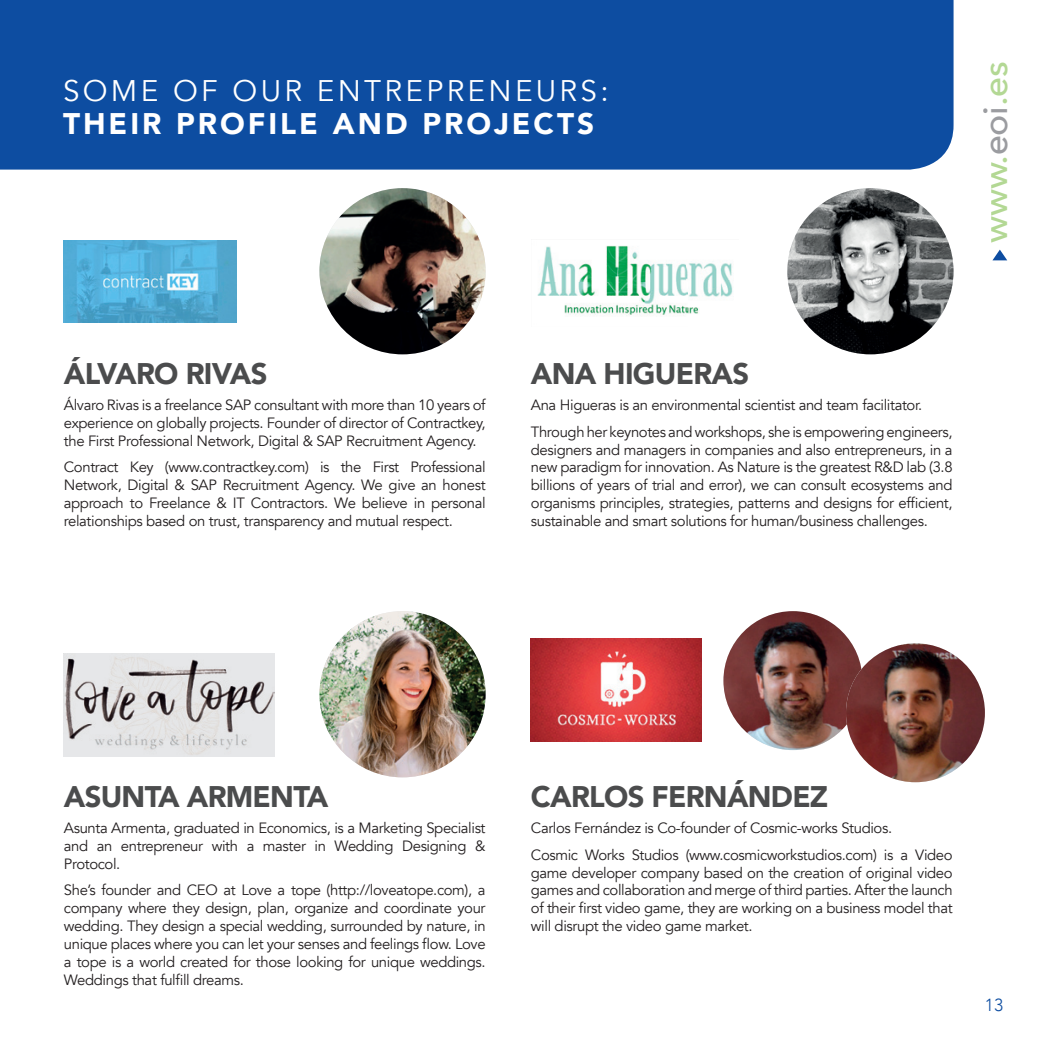
<style>
.page{position:relative;width:1042px;height:1042px;background:#fff}
.page>*{position:absolute;margin:0;border:0;box-sizing:border-box;transform-origin:0 0}
.t1{font:500 33.77px "Avenir";letter-spacing:-.01em;color:#b3d894;scale:1.06 1}
.t2{font:900 29.75px "Avenir";letter-spacing:-.025em;color:#4b4c4d}
.t3{font:29.75px "Avenir";letter-spacing:.11em;color:#fff}
.t4{font:900 29.75px "Avenir";letter-spacing:.1em;color:#fff}
.t5{font:300 17.5px "Avenir";color:#0d4da1}
.t6{font:14.88px/17.8px "Avenir";letter-spacing:-.025em;color:#231f20;text-align:justify}
.s1{color:#9b9ca0}
</style>
<div class="page">
<div style="left:0;top:0;width:953px;height:170px;background:#0d4da1"></div>
<svg style="left:992px;top:250px;width:15px;height:10px"></svg>
<img style="left:787px;top:188px;width:166px;height:166px;border-radius:83px">
<img style="left:319px;top:188px;width:167px;height:166px;border-radius:83px">
<img style="left:319px;top:611px;width:167px;height:166px;border-radius:83px">
<img style="left:723px;top:611px;width:139px;height:139px;border-radius:69px">
<img style="left:846px;top:643px;width:139px;height:139px;border-radius:69px">
<img style="left:63px;top:654px;width:211px;height:102px">
<img style="left:531px;top:639px;width:170px;height:102px">
<img style="left:64px;top:241px;width:173px;height:81px">
<img style="left:537px;top:245px;width:196px;height:71px">
<h2 class="t3" style="left:63px;top:73px;width:547px">SOME OF OUR ENTREPRENEURS:</h2>
<h2 class="t4" style="left:63px;top:98px;width:533px">THEIR PROFILE AND PROJECTS</h2>
<h1 class="t1" style="left:966px;top:243px;width:173px;rotate:-90deg">www.<span class="s1">eoi</span>.es</h1>
<h2 class="t2" style="left:64px;top:348px;width:205px">ÁLVARO RIVAS</h2>
<p class="t6" style="left:64px;top:397px;width:423px">Álvaro Rivas is a freelance SAP consultant with more than 10 years of experience on globally projects. Founder of director of Contractkey, the First Professional Network, Digital &amp; SAP Recruitment Agency.</p>
<p class="t6" style="left:64px;top:459px;width:423px">Contract Key (www.contractkey.com) is the First Professional Network, Digital &amp; SAP Recruitment Agency. We give an honest approach to Freelance &amp; IT Contractors. We believe in personal relationships based on trust, transparency and mutual respect.</p>
<h2 class="t2" style="left:531px;top:348px;width:220px">ANA HIGUERAS</h2>
<p class="t6" style="left:531px;top:392px;width:423px;line-height:26.2px">Ana Higueras is an environmental scientist and team facilitator.<br>Through her keynotes and workshops, she is empowering engineers,</p>
<p class="t6" style="left:531px;top:441px;width:423px">designers and managers in companies and also entrepreneurs, in a new paradigm for innovation. As Nature is the greatest R&amp;D lab (3.8 billions of years of trial and error), we can consult ecosystems and organisms principles, strategies, patterns and designs for efficient, sustainable and smart solutions for human/business challenges.</p>
<h2 class="t2" style="left:64px;top:771px;width:266px">ASUNTA ARMENTA</h2>
<p class="t6" style="left:64px;top:819px;width:423px">Asunta Armenta, graduated in Economics, is a Marketing Specialist and an entrepreneur with a master in Wedding Designing &amp; Protocol.</p>
<p class="t6" style="left:64px;top:881px;width:423px">She’s founder and CEO at Love a tope (http://loveatope.com), a company where they design, plan, organize and coordinate your wedding. They design a special wedding, surrounded by nature, in unique places where you can let your senses and feelings flow. Love a tope is a world created for those looking for unique weddings.<br>Weddings that fulfill dreams.</p>
<h2 class="t2" style="left:531px;top:771px;width:299px">CARLOS FERNÁNDEZ</h2>
<p class="t6" style="left:531px;top:815px;width:423px;line-height:26.2px">Carlos Fernández is Co-founder of Cosmic-works Studios.<br>Cosmic Works Studios (www.cosmicworkstudios.com) is a Video</p>
<p class="t6" style="left:531px;top:864px;width:423px">game developer company based on the creation of original video games and collaboration and merge of third parties. After the launch of their first video game, they are working on a business model that will disrupt the video game market.</p>
<p class="t5" style="left:985px;top:995px;width:20px">13</p>
</div>
